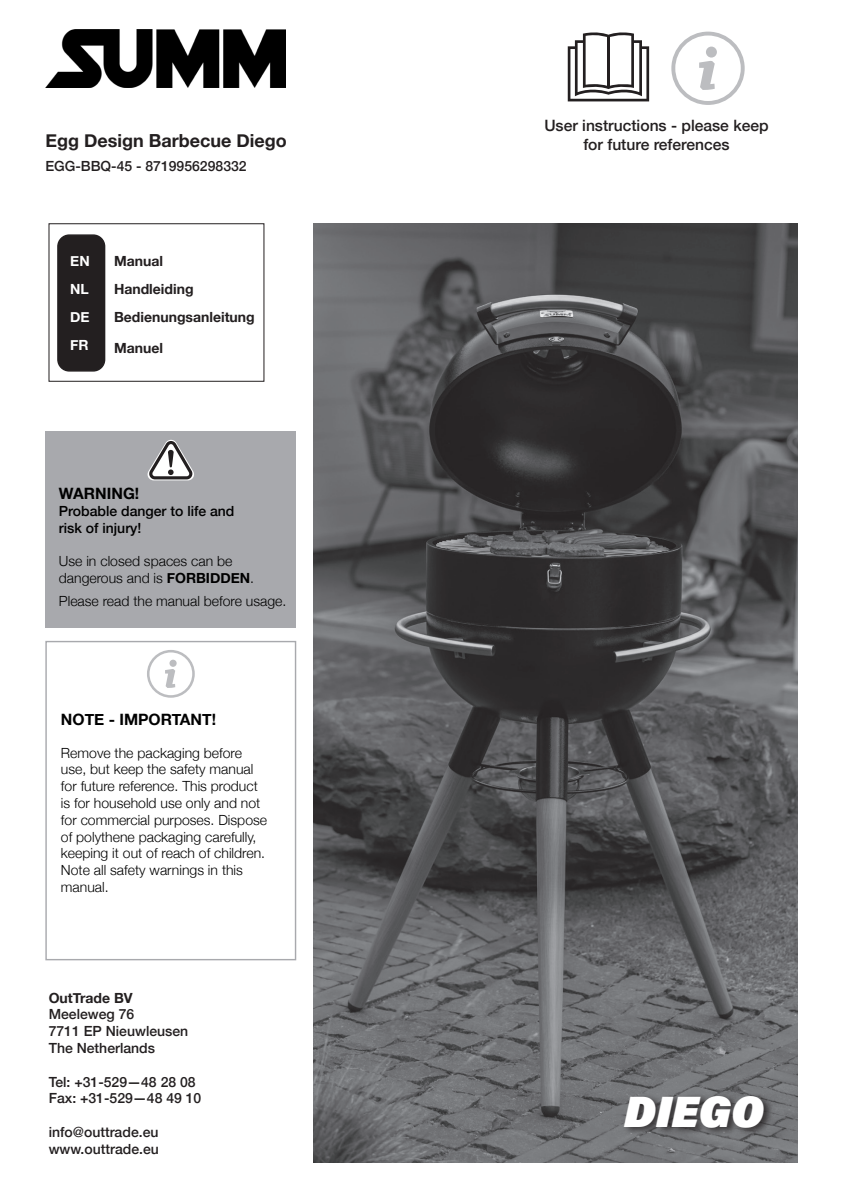
<style>
.page{position:relative;width:842px;height:1191px;background:#fff}
.page>*{position:absolute;margin:0;border:0;box-sizing:border-box;transform-origin:0 0}
.t1{font:44px "Acumin Variable Concept";color:#fff}
.t2{font:700 18px "Helvetica Neue";color:#231f20}
.t3{font:500 15.6px "Helvetica Neue";color:#231f20}
.t4{font:700 15.6px "Helvetica Neue";color:#000}
.t5{font:300 14px/16.8px "Helvetica Neue";color:#000}
.t6{font:500 14px "Helvetica Neue";color:#231f20}
.t7{font:700 14px "Helvetica Neue";color:#231f20}
.t8{font:500 14px "Helvetica Neue";color:#000}
.t9{font:700 14px "Helvetica Neue";color:#fff}
.s1{font-weight:700}
</style>
<div class="page">
<img style="left:313px;top:223px;width:484px;height:939px">
<div style="left:622px;top:1093px;width:152px;height:43px;background:#231f20;opacity:.75"></div>
<div style="left:58px;top:235px;width:47px;height:136px;background:#231f20;border-radius:11px"></div>
<div style="left:57px;top:234px;width:48px;height:137px;border:1px solid #231f20;border-radius:11px"></div>
<img style="left:46px;top:29px;width:240px;height:58px">
<div style="left:45px;top:431px;width:251px;height:196px;background:#a8a9ad"></div>
<svg style="left:147px;top:440px;width:47px;height:40px"></svg>
<div style="left:45px;top:641px;width:251px;height:319px;border:1px solid #a8a9ad"></div>
<svg style="left:147px;top:650px;width:48px;height:47px"></svg>
<svg style="left:568px;top:32px;width:81px;height:69px"></svg>
<hr style="left:607px;top:36px;width:3px;height:52px;background:#231f20">
<svg style="left:671px;top:32px;width:74px;height:73px"></svg>
<p class="t2" style="left:45px;top:126px;width:243px">Egg Design Barbecue Diego</p>
<p class="t6" style="left:45px;top:155px;width:203px">EGG-BBQ-45 - 8719956298332</p>
<p class="t9" style="left:70px;top:250px;width:21px">EN</p>
<p class="t9" style="left:70px;top:278px;width:20px">NL</p>
<p class="t9" style="left:70px;top:306px;width:21px">DE</p>
<p class="t9" style="left:70px;top:334px;width:20px">FR</p>
<p class="t7" style="left:114px;top:250px;width:50px">Manual</p>
<p class="t7" style="left:114px;top:278px;width:81px">Handleiding</p>
<p class="t7" style="left:114px;top:306px;width:142px">Bedienungsanleitung</p>
<p class="t7" style="left:114px;top:337px;width:50px">Manuel</p>
<p class="t4" style="left:59px;top:481px;width:82px">WARNING!</p>
<p class="t8" style="left:59px;top:499px;width:177px">Probable danger to life and</p>
<p class="t8" style="left:59px;top:516px;width:84px">risk of injury!</p>
<p class="t5" style="left:59px;top:552px;width:175px">Use in closed spaces can be</p>
<p class="t5" style="left:59px;top:568px;width:197px">dangerous and is <span class="s1">FORBIDDEN</span>.</p>
<p class="t5" style="left:59px;top:591px;width:229px">Please read the manual before usage.</p>
<p class="t4" style="left:61px;top:707px;width:157px">NOTE - IMPORTANT!</p>
<p class="t5" style="left:61px;top:743px;width:208px">Remove the packaging before use, but keep the safety manual for future reference. This product is for household use only and not for commercial purposes. Dispose of polythene packaging carefully, keeping it out of reach of children.<br>Note all safety warnings in this manual.</p>
<p class="t7" style="left:49px;top:986px;width:86px">OutTrade BV</p>
<p class="t6" style="left:49px;top:1003px;width:87px">Meeleweg 76</p>
<p class="t6" style="left:49px;top:1020px;width:141px">7711 EP Nieuwleusen</p>
<p class="t6" style="left:49px;top:1036px;width:108px">The Netherlands</p>
<p class="t6" style="left:49px;top:1070px;width:148px">Tel: +31-529—48 28 08</p>
<p class="t6" style="left:49px;top:1087px;width:154px">Fax: +31-529—48 49 10</p>
<p class="t6" style="left:49px;top:1120px;width:111px">info@outtrade.eu</p>
<p class="t6" style="left:49px;top:1137px;width:112px">www.outtrade.eu</p>
<p class="t3" style="left:544px;top:113px;width:226px">User instructions - please keep</p>
<p class="t3" style="left:583px;top:132px;width:148px">for future references</p>
<p class="t1" style="left:624px;top:1081px;width:141px">DIEGO</p>
</div>
